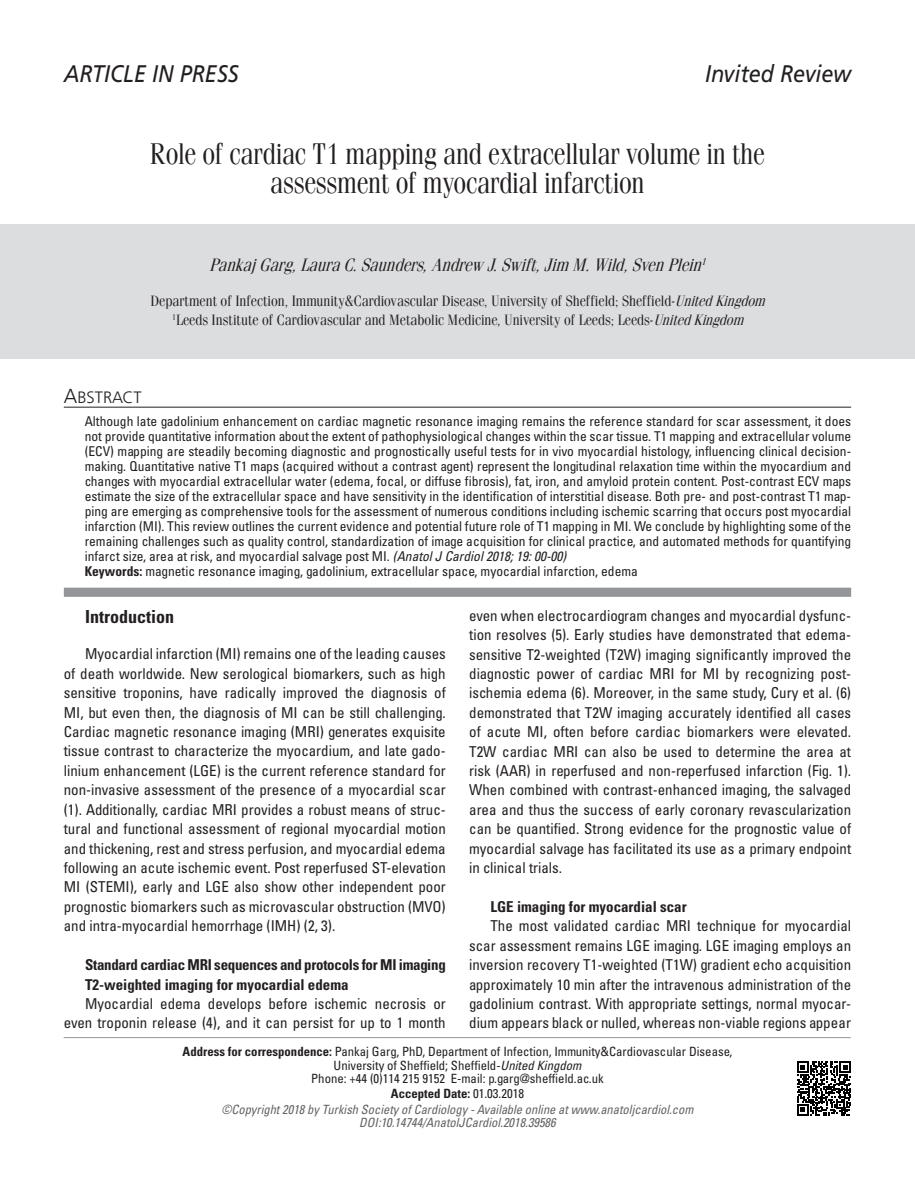
<style>
.page{position:relative;width:915px;height:1191px;background:#fff}
.page>*{position:absolute;margin:0;border:0;box-sizing:border-box;transform-origin:0 0}
.ana_baslik{font:30px "Fenice Tr";letter-spacing:-.01em;color:#231f20;scale:.85 1}
.makale_turu{font:24px "Frutiger Italic Tr";color:#231f20;scale:.9 1}
.yazar_adi{font:italic 18px "Fenice Tr";color:#231f20;scale:.9 1}
.altbaslik{font:18px "Univers Cond Bd Tr";color:#231f20}
.t1{font:16.5px "Frutiger Light Nr Tr";color:#231f20}
.ana_metin{font:15px/19.4px "Univers Condensed Tr";color:#231f20;text-align:justify}
.yazar_kurum{font:15px "Fenice Tr";color:#231f20;scale:.9 1}
.ana_metin-2{font:15px "Univers Cond Bd Tr";color:#231f20}
.ana_metin-3{font:15px "Univers Cond Bd Tr";letter-spacing:-.02em;color:#231f20}
.ozet{font:13.5px/15px "Univers Condensed Tr";color:#231f20;text-align:justify}
.yazar_adres{font:12.75px "Univers Condensed Tr";color:#231f20}
.copyright{font:12.75px "Univers Cond Ita Tr";color:#636366}
.yazar_adres-2{font:12.75px "Univers Cond Bd Tr";color:#231f20}
.s1{font-style:italic}
.s2{font-size:20.25px}
.s3{font-family:"Univers Cond Ita Tr"}
.s4{font-family:"Univers Cond Bd Tr"}
.s5{font-family:"Univers Condensed Tr"}
</style>
<div class="page">
<hr style="left:64px;top:1037px;width:786px;height:1px;background:#939598">
<div style="left:0;top:224px;width:914px;height:135px;background:#dcdddf"></div>
<svg style="left:797px;top:1061px;width:53px;height:54px"></svg>
<div style="left:64px;top:587px;width:786px;height:10px;background:#939598"></div>
<hr style="left:64px;top:407px;width:786px;height:1px;background:#231f20">
<p class="makale_turu" style="left:64px;top:59px;width:196px">ARTICLE IN PRESS</p>
<p class="makale_turu" style="left:705px;top:59px;width:164px">Invited Review</p>
<p class="ana_baslik" style="left:150px;top:136px;width:724px">Role of cardiac T1 mapping and extracellular volume in the</p>
<p class="ana_baslik" style="left:270px;top:164px;width:442px">assessment of myocardial infarction</p>
<p class="yazar_adi" style="left:209px;top:253px;width:557px">PankajGarg,LauraC.Saunders,Andrew J.Swift,Jim M.Wild,SvenPlein<sup>1</sup></p>
<p class="yazar_kurum" style="left:150px;top:292px;width:689px">Department of Infection, Immunity&amp;Cardiovascular Disease, University of Sheffield; Sheffield-<span class="s1">UnitedKingdom</span></p>
<p class="yazar_kurum" style="left:172px;top:311px;width:641px"><sup>1</sup>Leeds Institute of Cardiovascular and Metabolic Medicine, University of Leeds; Leeds-<span class="s1">UnitedKingdom</span></p>
<p class="t1" style="left:64px;top:388px;width:79px"><span class="s2">A</span>BSTRACT</p>
<p class="ozet" style="left:85px;top:413px;width:767px">Although late gadolinium enhancement on cardiac magnetic resonance imaging remains the reference standard for scar assessment, it does not provide quantitative information about the extent of pathophysiological changes within the scar tissue. T1 mapping and extracellular volume (ECV) mapping are steadily becoming diagnostic and prognostically useful tests for in vivo myocardial histology, influencing clinical decision&shy;making. Quantitative native T1 maps (acquired without a contrast agent) represent the longitudinal relaxation time within the myocardium and changes with myocardial extracellular water (edema, focal, or diffuse fibrosis), fat, iron, and amyloid protein content. Post-contrast ECV maps estimate the size of the extracellular space and have sensitivity in the identification of interstitial disease. Both pre- and post-contrast T1 map&shy;ping are emerging as comprehensive tools for the assessment of numerous conditions including ischemic scarring that occurs post myocardial infarction (MI). This review outlines the current evidence and potential future role of T1 mapping in MI. We conclude by highlighting some of the remaining challenges such as quality control, standardization of image acquisition for clinical practice, and automated methods for quantifying infarct size, area at risk, and myocardial salvage post MI. <span class="s3">(Anatol J Cardiol 2018; 19: 00-00)</span></p>
<p class="ozet" style="left:85px;top:563px;width:554px"><span class="s4">Keywords:</span> magnetic resonance imaging, gadolinium, extracellular space, myocardial infarction, edema</p>
<p class="altbaslik" style="left:85px;top:605px;width:91px">Introduction</p>
<p class="ana_metin" style="left:64px;top:644px;width:383px;text-indent:21px">Myocardial infarction (MI) remains one of the leading causes of death worldwide. New serological biomarkers, such as high sensitive troponins, have radically improved the diagnosis of MI, but even then, the diagnosis of MI can be still challenging.<br>Cardiac magnetic resonance imaging (MRI) generates exquisite tissue contrast to characterize the myocardium, and late gado&shy;linium enhancement (LGE) is the current reference standard for non-invasive assessment of the presence of a myocardial scar (1). Additionally, cardiac MRI provides a robust means of struc&shy;tural and functional assessment of regional myocardial motion and thickening, rest and stress perfusion, and myocardial edema following an acute ischemic event. Post reperfused ST-elevation MI (STEMI), early and LGE also show other independent poor prognostic biomarkers such as microvascular obstruction (MVO) and intra-myocardial hemorrhage (IMH) (2, 3).</p>
<p class="ana_metin-3" style="left:85px;top:955px;width:362px">Standard cardiac MRI sequences and protocols for MI imaging</p>
<p class="ana_metin-2" style="left:85px;top:975px;width:265px">T2-weighted imaging for myocardial edema</p>
<p class="ana_metin" style="left:64px;top:993px;width:383px;text-align:right">Myocardial edema develops before ischemic necrosis or even troponin release (4), and it can persist for up to 1 month</p>
<p class="ana_metin" style="left:469px;top:605px;width:383px">even when electrocardiogram changes and myocardial dysfunc&shy;tion resolves (5). Early studies have demonstrated that edema&shy;sensitive T2-weighted (T2W) imaging significantly improved the diagnostic power of cardiac MRI for MI by recognizing post&shy;ischemia edema (6). Moreover, in the same study, Cury et al. (6) demonstrated that T2W imaging accurately identified all cases of acute MI, often before cardiac biomarkers were elevated.<br>T2W cardiac MRI can also be used to determine the area at risk (AAR) in reperfused and non-reperfused infarction (Fig. 1).<br>When combined with contrast-enhanced imaging, the salvaged area and thus the success of early coronary revascularization can be quantified. Strong evidence for the prognostic value of myocardial salvage has facilitated its use as a primary endpoint in clinical trials.</p>
<p class="ana_metin-2" style="left:490px;top:897px;width:198px">LGE imaging for myocardial scar</p>
<p class="ana_metin" style="left:469px;top:916px;width:383px;text-indent:21px">The most validated cardiac MRI technique for myocardial scar assessment remains LGE imaging. LGE imaging employs an inversion recovery T1-weighted (T1W) gradient echo acquisition approximately 10 min after the intravenous administration of the gadolinium contrast. With appropriate settings, normal myocar&shy;dium appears black or nulled, whereas non-viable regions appear</p>
<p class="yazar_adres" style="left:182px;top:1043px;width:551px"><span class="s4">Address for correspondence:</span> Pankaj Garg, PhD, Department of Infection, Immunity&amp;Cardiovascular Disease,</p>
<p class="yazar_adres" style="left:333px;top:1057px;width:249px">University of Sheffield; Sheffield-<span class="s3">United Kingdom</span></p>
<p class="yazar_adres" style="left:311px;top:1070px;width:294px">Phone: +44 (0)114 215 9152 E-mail: p.garg@sheffield.ac.uk</p>
<p class="yazar_adres-2" style="left:391px;top:1086px;width:135px">Accepted Date: <span class="s5">01.03.2018</span></p>
<p class="copyright" style="left:221px;top:1101px;width:473px">©Copyright 2018 by Turkish Society of Cardiology - Available online at www.anatoljcardiol.com</p>
<p class="copyright" style="left:359px;top:1114px;width:198px">DOI:10.14744/AnatolJCardiol.2018.39586</p>
</div>
